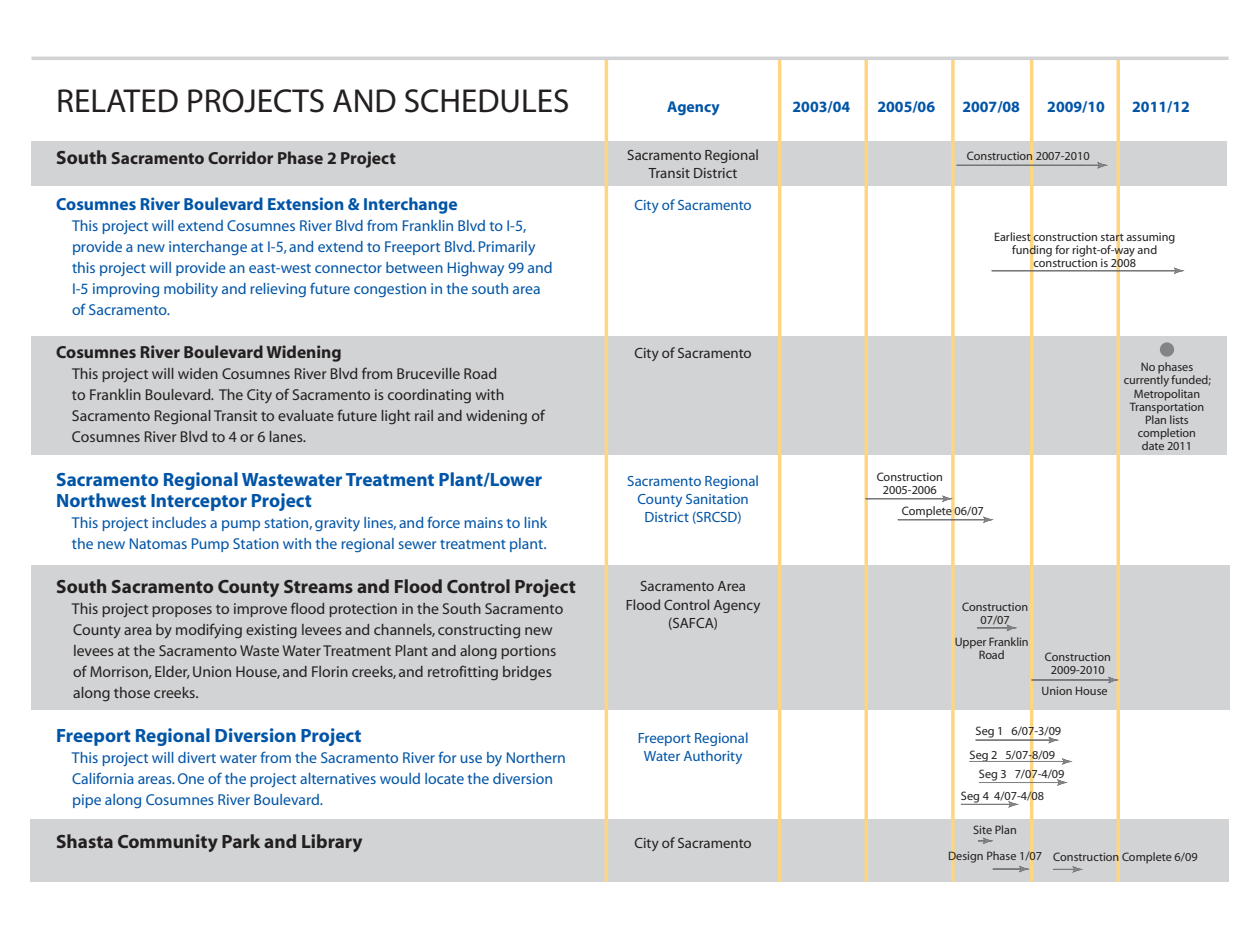
<style>
.page{position:relative;width:1260px;height:945px;background:#fff}
.page>*{position:absolute;margin:0;border:0;box-sizing:border-box;transform-origin:0 0}
.t1{font:33.25px "Myriad";color:#231f20}
.t2{font:700 19.25px/21px "Myriad";color:#0054a6}
.t3{font:700 19.25px "Myriad";color:#231f20}
.t4{font:700 17.5px "Myriad";color:#231f20}
.t5{font:700 17.5px "Myriad";color:#0054a6}
.t6{font:15.75px/21px "Myriad";color:#0054a6}
.t7{font:15.75px/21px "Myriad";color:#231f20}
.t8{font:700 15.75px "Myriad";color:#0054a6}
.t9{font:14.88px/18.4px "Myriad";color:#231f20;text-align:center}
.t10{font:14.88px/18.4px "Myriad";color:#0054a6;text-align:center}
.t11{font:12.25px/13.1px "Myriad";color:#231f20;text-align:center}
.s1{font-size:19.25px}
</style>
<div class="page">
<div style="left:32px;top:141px;width:1195px;height:45px;background:#d1d3d4"></div>
<div style="left:31px;top:819px;width:1198px;height:63px;background:#d1d3d4"></div>
<div style="left:32px;top:337px;width:1195px;height:118px;background:#d1d3d4"></div>
<div style="left:32px;top:565px;width:1198px;height:145px;background:#d1d3d4"></div>
<hr style="left:605px;top:57px;width:3px;height:825px;background:#ffd680">
<hr style="left:778px;top:57px;width:3px;height:825px;background:#ffd680">
<svg style="left:864px;top:60px;width:4px;height:822px;background:#fcd88d"></svg>
<svg style="left:951px;top:60px;width:4px;height:822px;background:#fcd88d"></svg>
<hr style="left:1030px;top:57px;width:3px;height:825px;background:#ffd680">
<svg style="left:1116px;top:60px;width:4px;height:822px;background:#fcd88d"></svg>
<hr style="left:32px;top:57px;width:1196px;height:3px;background:#d1d3d4">
<hr style="left:866px;top:498px;width:79px;height:1px;background:#828487">
<svg style="left:942px;top:496px;width:11px;height:6px"></svg>
<hr style="left:898px;top:519px;width:88px;height:1px;background:#828487">
<svg style="left:983px;top:517px;width:11px;height:6px"></svg>
<hr style="left:957px;top:165px;width:143px;height:1px;background:#828487">
<svg style="left:1097px;top:162px;width:11px;height:7px"></svg>
<hr style="left:992px;top:270px;width:185px;height:1px;background:#828487">
<svg style="left:1174px;top:268px;width:10px;height:6px"></svg>
<hr style="left:977px;top:627px;width:32px;height:1px;background:#828487">
<svg style="left:1007px;top:625px;width:10px;height:6px"></svg>
<hr style="left:1032px;top:680px;width:79px;height:1px;background:#828487">
<svg style="left:1108px;top:677px;width:11px;height:6px"></svg>
<svg style="left:978px;top:838px;width:15px;height:6px"></svg>
<svg style="left:993px;top:866px;width:37px;height:6px"></svg>
<svg style="left:1053px;top:866px;width:30px;height:7px"></svg>
<hr style="left:976px;top:740px;width:75px;height:1px;background:#828487">
<svg style="left:1048px;top:737px;width:11px;height:6px"></svg>
<hr style="left:970px;top:761px;width:95px;height:1px;background:#828487">
<svg style="left:1062px;top:758px;width:11px;height:7px"></svg>
<hr style="left:979px;top:782px;width:81px;height:1px;background:#828487">
<svg style="left:1057px;top:779px;width:11px;height:7px"></svg>
<hr style="left:961px;top:804px;width:50px;height:1px;background:#828487">
<svg style="left:1008px;top:801px;width:11px;height:7px"></svg>
<div style="left:1160px;top:342px;width:14px;height:15px;background:#828487;border-radius:50%"></div>
<h1 class="t1" style="left:56px;top:84px;width:515px">RELATED PROJECTS AND SCHEDULES</h1>
<p class="t4" style="left:56px;top:149px;width:341px"><span class="s1">South</span> Sacramento Corridor Phase 2 Project</p>
<p class="t5" style="left:56px;top:195px;width:403px">Cosumnes River Boulevard Extension &amp; Interchange</p>
<p class="t6" style="left:72px;top:216px;width:482px">This project will extend Cosumnes River Blvd from Franklin Blvd to I-5, provide a new interchange at I-5, and extend to Freeport Blvd. Primarily this project will provide an east-west connector between Highway 99 and I-5 improving mobility and relieving future congestion in the south area of Sacramento.</p>
<p class="t4" style="left:56px;top:344px;width:287px">Cosumnes River Boulevard Widening</p>
<p class="t7" style="left:72px;top:364px;width:474px">This project will widen Cosumnes River Blvd from Bruceville Road<br>to Franklin Boulevard. The City of Sacramento is coordinating with Sacramento Regional Transit to evaluate future light rail and widening of Cosumnes River Blvd to 4 or 6 lanes.</p>
<p class="t2" style="left:56px;top:470px;width:487px">Sacramento Regional Wastewater Treatment Plant/Lower<br>Northwest Interceptor Project</p>
<p class="t6" style="left:72px;top:513px;width:477px">This project includes a pump station, gravity lines, and force mains to link the new Natomas Pump Station with the regional sewer treatment plant.</p>
<p class="t3" style="left:56px;top:577px;width:521px">South Sacramento County Streams and Flood Control Project</p>
<p class="t7" style="left:72px;top:599px;width:493px">This project proposes to improve flood protection in the South Sacramento County area by modifying existing levees and channels, constructing new levees at the Sacramento Waste Water Treatment Plant and along portions of Morrison, Elder, Union House, and Florin creeks, and retrofitting bridges along those creeks.</p>
<p class="t2" style="left:56px;top:725px;width:307px">Freeport Regional Diversion Project</p>
<p class="t6" style="left:72px;top:748px;width:496px">This project will divert water from the Sacramento River for use by Northern<br>California areas. One of the project alternatives would locate the diversion pipe along Cosumnes River Boulevard.</p>
<p class="t3" style="left:56px;top:832px;width:308px">Shasta Community Park and Library</p>
<p class="t8" style="left:667px;top:98px;width:54px">Agency</p>
<p class="t8" style="left:793px;top:98px;width:59px">2003/04</p>
<p class="t8" style="left:877px;top:98px;width:59px">2005/06</p>
<p class="t8" style="left:962px;top:98px;width:59px">2007/08</p>
<p class="t8" style="left:1047px;top:98px;width:59px">2009/10</p>
<p class="t8" style="left:1132px;top:98px;width:59px">2011/12</p>
<p class="t9" style="left:627px;top:147px;width:133px;line-height:17.5px">Sacramento Regional<br>Transit District</p>
<p class="t10" style="left:635px;top:197px;width:119px">City of Sacramento</p>
<p class="t9" style="left:635px;top:345px;width:119px">City of Sacramento</p>
<p class="t10" style="left:627px;top:472px;width:133px">Sacramento Regional<br>County Sanitation<br>District (SRCSD)</p>
<p class="t9" style="left:626px;top:578px;width:136px">Sacramento Area<br>Flood Control Agency (SAFCA)</p>
<p class="t10" style="left:638px;top:729px;width:112px">Freeport Regional<br>Water Authority</p>
<p class="t9" style="left:635px;top:834px;width:119px">City of Sacramento</p>
<p class="t11" style="left:967px;top:150px;width:124px">Construction 2007-2010</p>
<p class="t11" style="left:994px;top:231px;width:183px">Earliest construction start assuming funding for right-of-way and construction is 2008</p>
<p class="t11" style="left:877px;top:471px;width:68px">Construction<br>2005-2006</p>
<p class="t11" style="left:902px;top:504px;width:83px">Complete 06/07</p>
<p class="t11" style="left:1124px;top:361px;width:89px">No phases currently funded;<br>Metropolitan<br>Transportation<br>Plan lists completion<br>date 2011</p>
<p class="t11" style="left:962px;top:601px;width:68px">Construction<br>07/07</p>
<p class="t11" style="left:955px;top:636px;width:75px">Upper Franklin<br>Road</p>
<p class="t11" style="left:1045px;top:651px;width:68px">Construction<br>2009-2010</p>
<p class="t11" style="left:1042px;top:685px;width:68px">Union House</p>
<p class="t11" style="left:970px;top:720px;width:93px;line-height:23.7px">Seg 1 6/07-3/09<br>Seg 2 5/07-8/09</p>
<p class="t11" style="left:961px;top:764px;width:105px;line-height:21.7px;text-align:left;text-indent:18px">Seg 3 7/07-4/09<br>Seg 4 4/07-4/08</p>
<p class="t11" style="left:948px;top:817px;width:96px;line-height:26.2px">Site Plan<br>Design Phase 1/07</p>
<p class="t11" style="left:1053px;top:851px;width:146px">Construction Complete 6/09</p>
</div>
